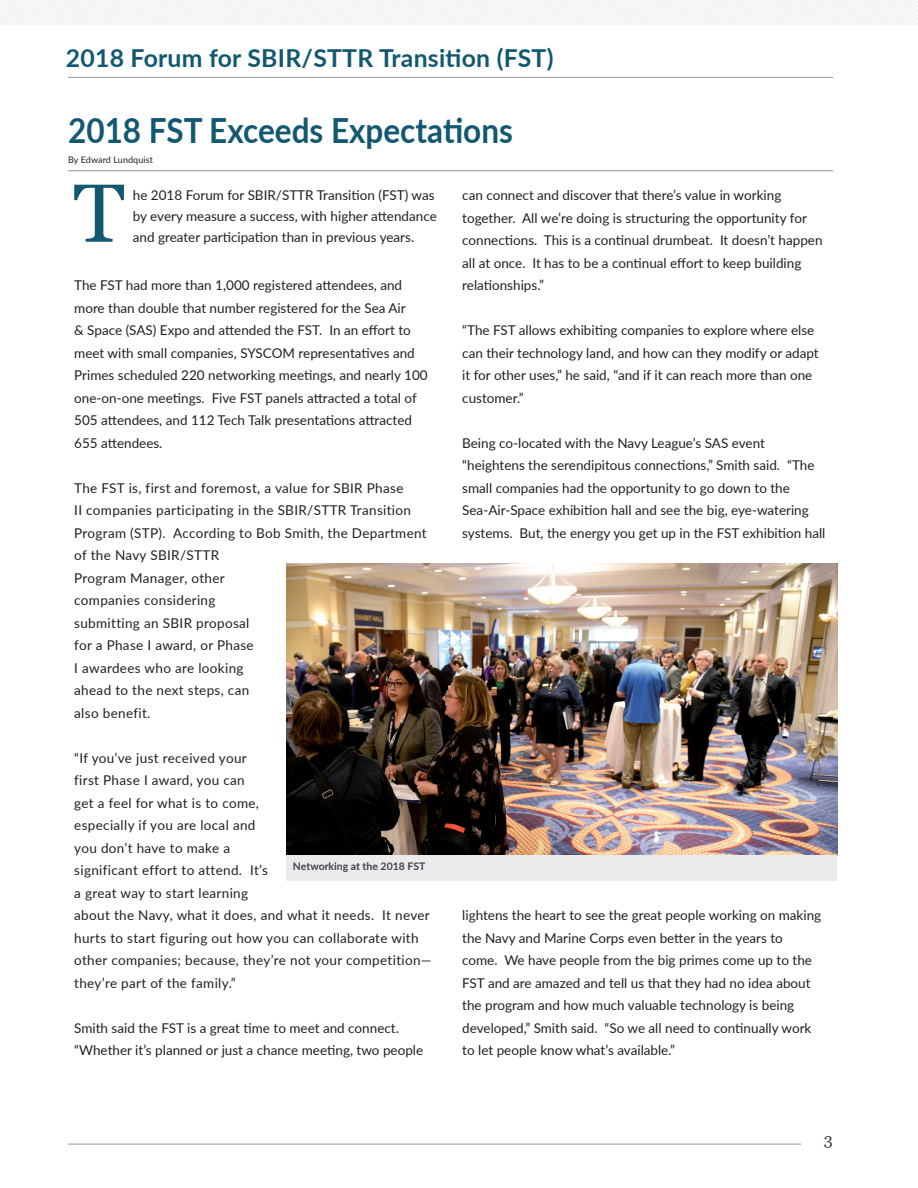
<style>
.page{position:relative;width:918px;height:1188px;background:#fff}
.page>*{position:absolute;margin:0;border:0;box-sizing:border-box;transform-origin:0 0}
.t1{font:82.35px "Georgia";color:#135871}
.t2{font:700 34.65px "Lato";color:#135871;scale:.91 1}
.t3{font:700 24.75px "Lato";letter-spacing:.01em;color:#135871}
.t4{font:16.5px "Georgia";color:#473e49}
.t5{font:13.5px/22.5px "Lato";color:#231f20}
.t6{font:13.5px/22.5px "Lato";letter-spacing:.025em;color:#231f20}
.t7{font:700 10.5px "Lato";color:#473e49}
.t8{font:9px "Lato";letter-spacing:.01em;color:#231f20}
</style>
<div class="page">
<hr style="left:68px;top:1144px;width:733px;height:1px;background:#929799">
<hr style="left:68px;top:77px;width:765px;height:1px;background:#929799">
<hr style="left:68px;top:170px;width:765px;height:1px;background:#929799">
<img style="left:286px;top:564px;width:551px;height:291px">
<div style="left:286px;top:855px;width:551px;height:26px;background:#ebebed"></div>
<h3 class="t3" style="left:66px;top:40px;width:489px">2018 Forum for SBIR/STTR Transition (FST)</h3>
<h2 class="t2" style="left:68px;top:105px;width:490px">2018 FST Exceeds Expectations</h2>
<p class="t8" style="left:68px;top:153px;width:86px">By Edward Lundquist</p>
<h1 class="t1" style="left:74px;top:153px;width:52px">T</h1>
<p class="t5" style="left:133px;top:184px;width:306px;line-height:21px">he 2018 Forum for SBIR/STTR Transition (FST) was by every measure a success, with higher attendance and greater participation than in previous years.</p>
<p class="t5" style="left:74px;top:273px;width:355px">The FST had more than 1,000 registered attendees, and more than double that number registered for the Sea Air<br>&amp; Space (SAS) Expo and attended the FST. In an effort to meet with small companies, SYSCOM representatives and Primes scheduled 220 networking meetings, and nearly 100 one-on-one meetings. Five FST panels attracted a total of 505 attendees, and 112 Tech Talk presentations attracted 655 attendees.</p>
<p class="t6" style="left:74px;top:476px;width:354px">The FST is, first and foremost, a value for SBIR Phase<br>II companies participating in the SBIR/STTR Transition<br>Program (STP). According to Bob Smith, the Department of the Navy SBIR/STTR<br>Program Manager, other<br>companies considering<br>submitting an SBIR proposal<br>for a Phase I award, or Phase<br>I awardees who are looking<br>ahead to the next steps, can<br>also benefit.</p>
<p class="t6" style="left:74px;top:746px;width:359px">“If you’ve just received your<br>first Phase I award, you can<br>get a feel for what is to come,<br>especially if you are local and<br>you don’t have to make a<br>significant effort to attend. It’s<br>a great way to start learning<br>about the Navy, what it does, and what it needs. It never hurts to start figuring out how you can collaborate with other companies; because, they’re not your competition— they’re part of the family.”</p>
<p class="t5" style="left:74px;top:1016px;width:350px">Smith said the FST is a great time to meet and connect. “Whether it’s planned or just a chance meeting, two people</p>
<p class="t7" style="left:293px;top:859px;width:134px">Networking at the 2018 FST</p>
<p class="t5" style="left:462px;top:183px;width:362px">can connect and discover that there’s value in working together. All we’re doing is structuring the opportunity for connections. This is a continual drumbeat. It doesn’t happen all at once. It has to be a continual effort to keep building relationships.”</p>
<p class="t5" style="left:462px;top:318px;width:358px">“The FST allows exhibiting companies to explore where else can their technology land, and how can they modify or adapt it for other uses,” he said, “and if it can reach more than one customer.”</p>
<p class="t5" style="left:462px;top:431px;width:365px">Being co-located with the Navy League’s SAS event “heightens the serendipitous connections,” Smith said. “The small companies had the opportunity to go down to the Sea-Air-Space exhibition hall and see the big, eye-watering systems. But, the energy you get up in the FST exhibition hall</p>
<p class="t5" style="left:462px;top:903px;width:361px">lightens the heart to see the great people working on making the Navy and Marine Corps even better in the years to come. We have people from the big primes come up to the FST and are amazed and tell us that they had no idea about the program and how much valuable technology is being developed,” Smith said. “So we all need to continually work to let people know what’s available.”</p>
<p class="t4" style="left:824px;top:1127px;width:11px">3</p>
</div>
